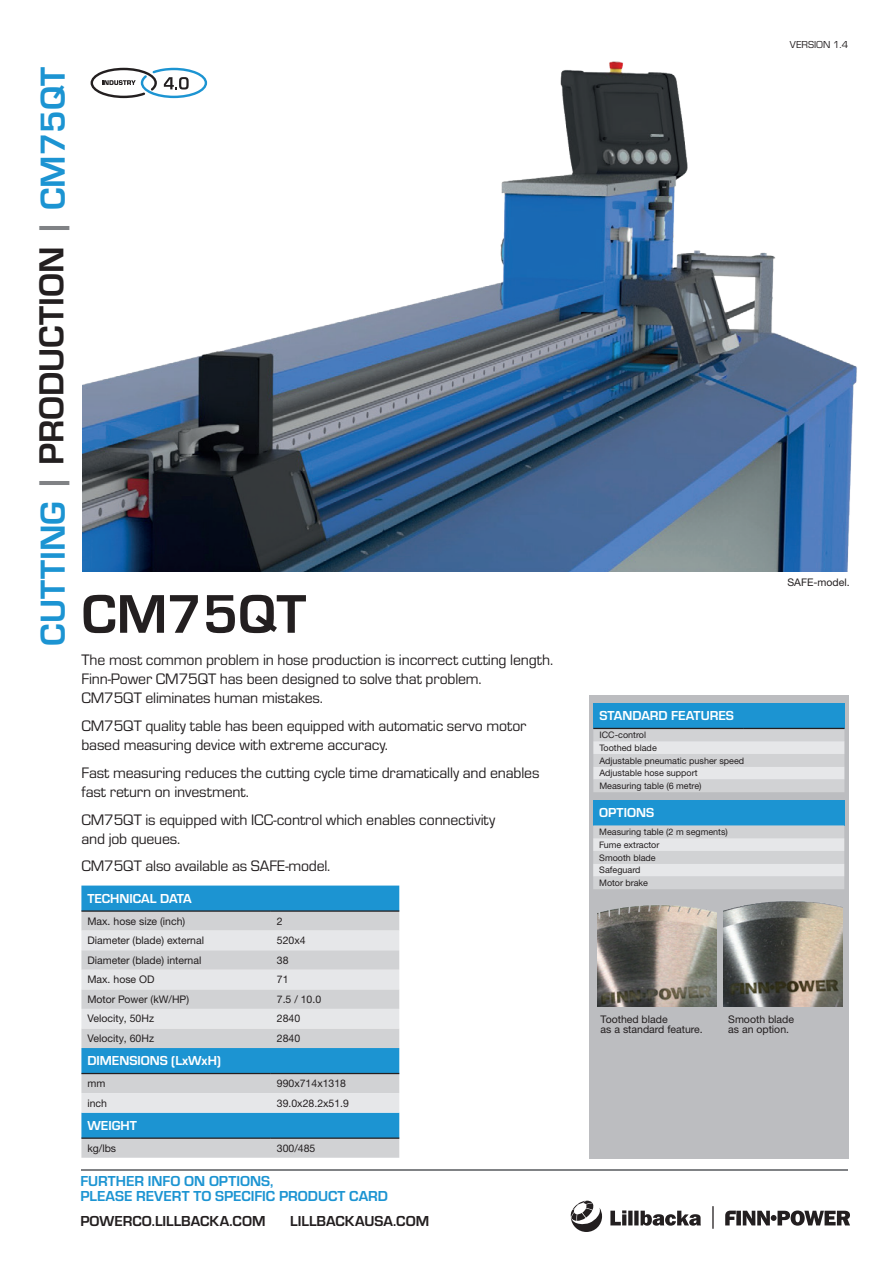
<style>
.page{position:relative;width:893px;height:1263px;background:#fff}
.page>*{position:absolute;margin:0;border:0;box-sizing:border-box;transform-origin:0 0}
.t1{font:700 56.4px "Eurostile";color:#231f20}
.t2{font:700 36px "Eurostile";color:#1c94d2}
.t3{font:15.75px/18.9px "Eurostile";letter-spacing:-.01em;color:#231f20}
.t4{font:700 15px/15px "Eurostile";color:#1c94d2}
.t5{font:700 15px "Eurostile";color:#231f20}
.t6{font:700 13.5px "Eurostile";color:#fff}
.t7{font:10.5px/10.5px "Helvetica Neue LTW1 G";color:#231f20}
.t8{font:10.5px "Eurostile";color:#231f20}
.t9{font:9px/12.8px "Helvetica Neue LTW1 G";color:#231f20}
.s1{color:#808285}
.s2{color:#231f20}
</style>
<div class="page">
<img style="left:83px;top:61px;width:774px;height:511px">
<div style="left:589px;top:695px;width:260px;height:464px;background:#bcbdc0"></div>
<svg style="left:610px;top:1206px;width:104px;height:23px"></svg>
<svg style="left:570px;top:1200px;width:32px;height:32px"></svg>
<svg style="left:725px;top:1210px;width:125px;height:16px"></svg>
<hr style="left:81px;top:1169px;width:767px;height:1px;background:#808285">
<div style="left:81px;top:885px;width:318px;height:25px;background:#1c94d2"></div>
<svg style="left:81px;top:912px;width:318px;height:246px;background:#8bbad3"></svg>
<svg style="left:81px;top:931px;width:318px;height:182px;background:#c1d2dc"></svg>
<hr style="left:81px;top:910px;width:190px;height:2px;background:#231f20">
<hr style="left:271px;top:910px;width:128px;height:2px;background:#231f20">
<hr style="left:81px;top:1073px;width:190px;height:1px;background:#231f20">
<hr style="left:271px;top:1073px;width:128px;height:1px;background:#231f20">
<hr style="left:81px;top:1137px;width:190px;height:2px;background:#231f20">
<hr style="left:271px;top:1137px;width:128px;height:2px;background:#231f20">
<div style="left:593px;top:800px;width:251px;height:25px;background:#1c94d2"></div>
<svg style="left:593px;top:825px;width:251px;height:64px;background:#d8dadc"></svg>
<div style="left:593px;top:703px;width:251px;height:25px;background:#1c94d2"></div>
<svg style="left:593px;top:730px;width:251px;height:62px;background:#d9dadc"></svg>
<hr style="left:593px;top:728px;width:151px;height:1px;background:#231f20">
<hr style="left:744px;top:728px;width:100px;height:1px;background:#231f20">
<svg style="left:91px;top:68px;width:116px;height:30px"></svg>
<img style="left:598px;top:905px;width:119px;height:101px">
<img style="left:723px;top:876px;width:119px;height:130px">
<h2 class="t2" style="left:27px;top:646px;width:581px;rotate:-90deg">CUTTING <span class="s1">|</span> <span class="s2">PRODUCTION</span> <span class="s1">|</span> CM75QT</h2>
<h1 class="t1" style="left:81px;top:574px;width:226px">CM75QT</h1>
<p class="t3" style="left:81px;top:650px;width:473px">The most common problem in hose production is incorrect cutting length.<br>Finn-Power CM75QT has been designed to solve that problem.<br>CM75QT eliminates human mistakes.</p>
<p class="t3" style="left:81px;top:716px;width:446px">CM75QT quality table has been equipped with automatic servo motor based measuring device with extreme accuracy.</p>
<p class="t3" style="left:81px;top:763px;width:460px">Fast measuring reduces the cutting cycle time dramatically and enables fast return on investment.</p>
<p class="t3" style="left:81px;top:809px;width:415px">CM75QT is equipped with ICC-control which enables connectivity and job queues.</p>
<p class="t3" style="left:81px;top:856px;width:250px">CM75QT also available as SAFE-model.</p>
<p class="t6" style="left:87px;top:889px;width:106px">TECHNICAL DATA</p>
<p class="t7" style="left:87px;top:915px;width:99px">Max. hose size (inch)</p>
<p class="t7" style="left:277px;top:915px;width:7px">2</p>
<p class="t7" style="left:87px;top:935px;width:118px">Diameter (blade) external</p>
<p class="t7" style="left:277px;top:935px;width:30px">520x4</p>
<p class="t7" style="left:87px;top:955px;width:115px">Diameter (blade) internal</p>
<p class="t7" style="left:277px;top:955px;width:13px">38</p>
<p class="t7" style="left:87px;top:974px;width:69px">Max. hose OD</p>
<p class="t7" style="left:277px;top:974px;width:13px">71</p>
<p class="t7" style="left:87px;top:994px;width:103px">Motor Power (kW/HP)</p>
<p class="t7" style="left:277px;top:994px;width:46px">7.5 / 10.0</p>
<p class="t7" style="left:87px;top:1013px;width:68px">Velocity, 50Hz</p>
<p class="t7" style="left:277px;top:1013px;width:25px">2840</p>
<p class="t7" style="left:87px;top:1033px;width:68px">Velocity, 60Hz</p>
<p class="t7" style="left:277px;top:1033px;width:25px">2840</p>
<p class="t6" style="left:87px;top:1051px;width:135px">DIMENSIONS (LxWxH)</p>
<p class="t7" style="left:87px;top:1078px;width:19px">mm</p>
<p class="t7" style="left:277px;top:1078px;width:71px">990x714x1318</p>
<p class="t7" style="left:87px;top:1097px;width:21px">inch</p>
<p class="t7" style="left:277px;top:1097px;width:74px">39.0x28.2x51.9</p>
<p class="t6" style="left:87px;top:1116px;width:51px">WEIGHT</p>
<p class="t7" style="left:87px;top:1143px;width:30px">kg/lbs</p>
<p class="t7" style="left:277px;top:1143px;width:40px">300/485</p>
<p class="t4" style="left:80px;top:1173px;width:309px">FURTHER INFO ON OPTIONS,<br>PLEASE REVERT TO SPECIFIC PRODUCT CARD</p>
<p class="t5" style="left:80px;top:1210px;width:187px">POWERCO.LILLBACKA.COM</p>
<p class="t5" style="left:290px;top:1210px;width:140px">LILLBACKAUSA.COM</p>
<p class="t8" style="left:790px;top:38px;width:60px">VERSION 1.4</p>
<p class="t7" style="left:787px;top:577px;width:64px">SAFE-model.</p>
<p class="t6" style="left:599px;top:706px;width:136px">STANDARD FEATURES</p>
<p class="t9" style="left:599px;top:729px;width:146px">ICC-control<br>Toothed blade<br>Adjustable pneumatic pusher speed<br>Adjustable hose support<br>Measuring table (6 metre)</p>
<p class="t6" style="left:599px;top:803px;width:56px">OPTIONS</p>
<p class="t9" style="left:599px;top:825px;width:130px">Measuring table (2 m segments)<br>Fume extractor<br>Smooth blade<br>Safeguard<br>Motor brake</p>
<p class="t7" style="left:601px;top:1014px;width:104px">Toothed blade<br>as a standard feature.</p>
<p class="t7" style="left:728px;top:1014px;width:67px">Smooth blade as an option.</p>
</div>
